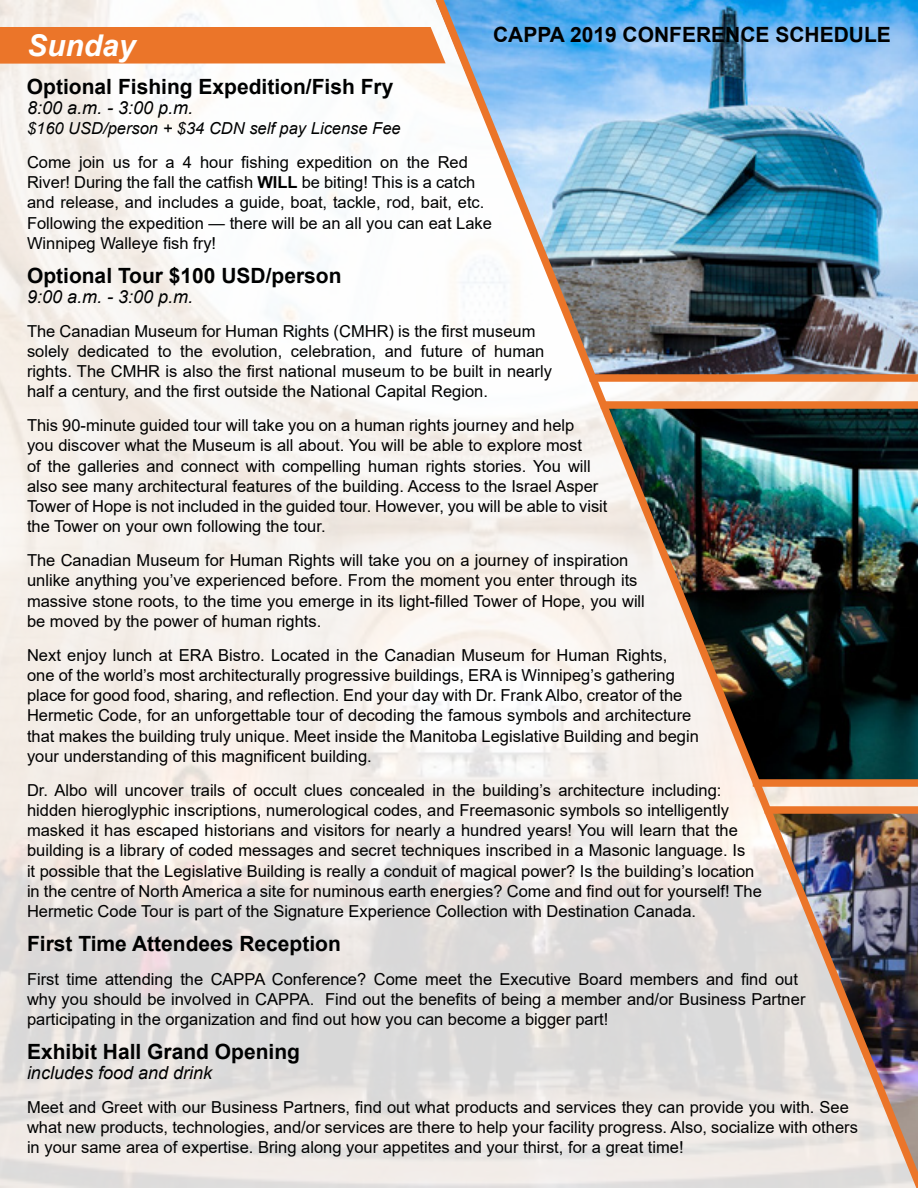
<style>
.page{position:relative;width:918px;height:1188px;background:#fff}
.page>*{position:absolute;margin:0;border:0;box-sizing:border-box;transform-origin:0 0}
.t1{font:italic 700 30px "Arial";color:#fff}
.t2{font:700 21px "Arial";color:#000101}
.t3{font:italic 18px "Arial";color:#000101}
.t4{font:16.5px/20.2px "Arial";color:#000}
.t5{font:16.5px/20.2px "Arial";color:#000101}
.t6{font:italic 16.5px "Arial";color:#000101}
.s1{font-weight:700}
</style>
<div class="page">
<svg style="left:0;top:0;width:426px;height:1188px;fill:#f5f0ea"></svg>
<div style="left:0;top:27px;width:426px;height:37px;background:#eb7529"></div>
<img style="left:426px;top:0;width:492px;height:1188px">
<div style="left:590px;top:374px;width:328px;height:8px;background:#eb7529"></div>
<div style="left:601px;top:401px;width:317px;height:8px;background:#eb7529"></div>
<div style="left:753px;top:779px;width:165px;height:8px;background:#eb7529"></div>
<div style="left:765px;top:806px;width:153px;height:8px;background:#eb7529"></div>
<h1 class="t1" style="left:27px;top:26px;width:110px">Sunday</h1>
<p class="t2" style="left:493px;top:20px;width:399px">CAPPA 2019 CONFERENCE SCHEDULE</p>
<p class="t2" style="left:27px;top:71px;width:368px">Optional Fishing Expedition/Fish Fry</p>
<p class="t3" style="left:27px;top:96px;width:168px">8:00 a.m. - 3:00 p.m.</p>
<p class="t6" style="left:27px;top:118px;width:375px">$160 USD/person + $34 CDN self pay License Fee</p>
<p class="t5" style="left:27px;top:152px;width:466px">Come join us for a 4 hour fishing expedition on the Red River! During the fall the catfish <span class="s1">WILL</span> be biting! This is a catch and release, and includes a guide, boat, tackle, rod, bait, etc.<br>Following the expedition — there will be an all you can eat Lake Winnipeg Walleye fish fry!</p>
<p class="t2" style="left:27px;top:260px;width:316px">Optional Tour $100 USD/person</p>
<p class="t3" style="left:27px;top:285px;width:168px">9:00 a.m. - 3:00 p.m.</p>
<p class="t5" style="left:27px;top:321px;width:526px">The Canadian Museum for Human Rights (CMHR) is the first museum solely dedicated to the evolution, celebration, and future of human rights. The CMHR is also the first national museum to be built in nearly half a century, and the first outside the National Capital Region.</p>
<p class="t4" style="left:27px;top:415px;width:582px">This 90-minute guided tour will take you on a human rights journey and help<br>you discover what the Museum is all about. You will be able to explore most<br>of the galleries and connect with compelling human rights stories. You will also see many architectural features of the building. Access to the Israel Asper Tower of Hope is not included in the guided tour. However, you will be able to visit the Tower on your own following the tour.</p>
<p class="t4" style="left:27px;top:550px;width:619px">The Canadian Museum for Human Rights will take you on a journey of inspiration unlike anything you’ve experienced before. From the moment you enter through its massive stone roots, to the time you emerge in its light-filled Tower of Hope, you will be moved by the power of human rights.</p>
<p class="t4" style="left:27px;top:645px;width:673px">Next enjoy lunch at ERA Bistro. Located in the Canadian Museum for Human Rights, one of the world’s most architecturally progressive buildings, ERA is Winnipeg’s gathering place for good food, sharing, and reflection. End your day with Dr. Frank Albo, creator of the Hermetic Code, for an unforgettable tour of decoding the famous symbols and architecture that makes the building truly unique. Meet inside the Manitoba Legislative Building and begin your understanding of this magnificent building.</p>
<p class="t4" style="left:27px;top:780px;width:736px">Dr. Albo will uncover trails of occult clues concealed in the building’s architecture including: hidden hieroglyphic inscriptions, numerological codes, and Freemasonic symbols so intelligently masked it has escaped historians and visitors for nearly a hundred years! You will learn that the building is a library of coded messages and secret techniques inscribed in a Masonic language. Is<br>it possible that the Legislative Building is really a conduit of magical power? Is the building’s location in the centre of North America a site for numinous earth energies? Come and find out for yourself! The Hermetic Code Tour is part of the Signature Experience Collection with Destination Canada.</p>
<p class="t2" style="left:27px;top:929px;width:315px">First Time Attendees Reception</p>
<p class="t4" style="left:27px;top:969px;width:780px">First time attending the CAPPA Conference? Come meet the Executive Board members and find out why you should be involved in CAPPA. Find out the benefits of being a member and/or Business Partner participating in the organization and find out how you can become a bigger part!</p>
<p class="t2" style="left:27px;top:1037px;width:275px">Exhibit Hall Grand Opening</p>
<p class="t3" style="left:27px;top:1061px;width:187px">includes food and drink</p>
<p class="t5" style="left:27px;top:1097px;width:832px">Meet and Greet with our Business Partners, find out what products and services they can provide you with. See what new products, technologies, and/or services are there to help your facility progress. Also, socialize with others in your same area of expertise. Bring along your appetites and your thirst, for a great time!</p>
</div>
